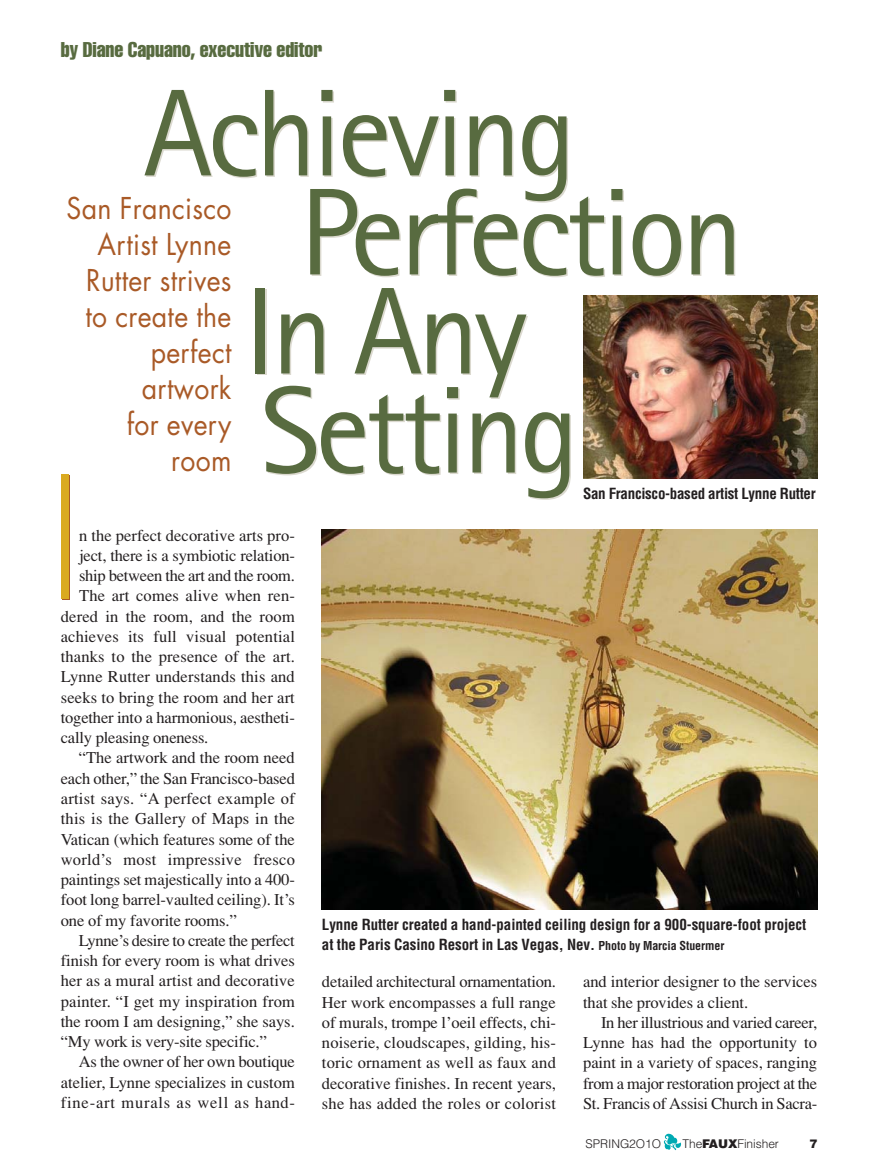
<style>
.page{position:relative;width:878px;height:1175px;background:#fff}
.page>*{position:absolute;margin:0;border:0;box-sizing:border-box;transform-origin:0 0}
.t1{font:180.45px "Rotis Sans Serif";color:#daaa20;scale:.54 1}
.t2{font:123.9px "Rotis Sans Serif";letter-spacing:-.04em;color:#586b40}
.t3{font:29.25px/36px "Futura";letter-spacing:.01em;color:#a95a27;text-align:right;scale:.91 1}
.t4{font:extra-condensed 21px "Helvetica";letter-spacing:-.005em;color:#586b40}
.t5{font:16.5px/20.2px "Times";color:#231f20;text-align:justify}
.t6{font:16.5px "Times";letter-spacing:-.02em;color:#231f20}
.t7{font:16.5px "Times";letter-spacing:.05em;color:#231f20}
.t8{font:700 condensed 15px/19.5px "Helvetica";letter-spacing:-.005em;color:#231f20}
.t9{font:300 12px "Helvetica";letter-spacing:-.005em;color:#231f20}
.t10{font:900 12px "Helvetica";color:#231f20}
.s1{font-size:12px}
.s2{font-weight:900}
</style>
<div class="page">
<img style="left:583px;top:296px;width:234px;height:182px">
<svg style="left:663px;top:1133px;width:18px;height:17px"></svg>
<img style="left:322px;top:529px;width:495px;height:381px">
<p class="t4" style="left:61px;top:42px;width:263px">by Diane Capuano, executive editor</p>
<h2 class="t2" style="left:143px;top:90px;width:434px">Achieving</h2>
<h2 class="t2" style="left:300px;top:189px;width:445px">Perfection</h2>
<h2 class="t2" style="left:244px;top:288px;width:284px">In Any</h2>
<h3 class="t3" style="left:67px;top:192px;width:183px">San Francisco<br>Artist Lynne<br>Rutter strives to create the perfect artwork<br>for every room</h3>
<h1 class="t1" style="left:52px;top:474px;width:48px">I</h1>
<h2 class="t2" style="left:260px;top:387px;width:320px">Setting</h2>
<p class="t8" style="left:583px;top:485px;width:234px">San Francisco-based artist Lynne Rutter</p>
<p class="t5" style="left:79px;top:526px;width:217px">n the perfect decorative arts pro-</p>
<p class="t5" style="left:79px;top:547px;width:217px">ject, there is a symbiotic relation-</p>
<p class="t5" style="left:79px;top:567px;width:217px">ship between the art and the room.</p>
<p class="t5" style="left:79px;top:587px;width:217px">The art comes alive when ren-</p>
<p class="t5" style="left:61px;top:607px;width:236px">dered in the room, and the room</p>
<p class="t5" style="left:61px;top:628px;width:236px">achieves its full visual potential</p>
<p class="t5" style="left:61px;top:648px;width:236px">thanks to the presence of the art.</p>
<p class="t5" style="left:61px;top:668px;width:235px">Lynne Rutter understands this and</p>
<p class="t5" style="left:61px;top:688px;width:236px">seeks to bring the room and her art</p>
<p class="t5" style="left:61px;top:709px;width:235px">together into a harmonious, aestheti-</p>
<p class="t5" style="left:61px;top:729px;width:149px">cally pleasing oneness.</p>
<p class="t5" style="left:79px;top:749px;width:217px">“The artwork and the room need</p>
<p class="t5" style="left:61px;top:769px;width:236px">each other,” the San Francisco-based</p>
<p class="t5" style="left:61px;top:790px;width:236px">artist says. “A perfect example of</p>
<p class="t5" style="left:61px;top:810px;width:236px">this is the Gallery of Maps in the</p>
<p class="t5" style="left:61px;top:830px;width:235px">Vatican (which features some of the</p>
<p class="t5" style="left:61px;top:850px;width:236px">world’s most impressive fresco</p>
<p class="t5" style="left:61px;top:871px;width:235px">paintings set majestically into a 400-</p>
<p class="t5" style="left:61px;top:891px;width:236px">foot long barrel-vaulted ceiling). It’s</p>
<p class="t5" style="left:61px;top:911px;width:178px">one of my favorite rooms.”</p>
<p class="t6" style="left:79px;top:934px;width:217px">Lynne’s desire to create the perfect</p>
<p class="t5" style="left:61px;top:952px;width:235px">finish for every room is what drives</p>
<p class="t5" style="left:61px;top:972px;width:235px">her as a mural artist and decorative</p>
<p class="t5" style="left:61px;top:992px;width:236px">painter. “I get my inspiration from</p>
<p class="t5" style="left:61px;top:1012px;width:235px">the room I am designing,” she says.</p>
<p class="t5" style="left:61px;top:1033px;width:208px">“My work is very-site specific.”</p>
<p class="t5" style="left:79px;top:1053px;width:218px">As the owner of her own boutique</p>
<p class="t5" style="left:61px;top:1073px;width:236px">atelier, Lynne specializes in custom</p>
<p class="t7" style="left:61px;top:1096px;width:235px">fine-art murals as well as hand-</p>
<p class="t8" style="left:322px;top:916px;width:486px">Lynne Rutter created a hand-painted ceiling design for a 900-square-foot project at the Paris Casino Resort in Las Vegas, Nev. <span class="s1">Photo by Marcia Stuermer</span></p>
<p class="t5" style="left:322px;top:973px;width:236px">detailed architectural ornamentation.<br>Her work encompasses a full range of murals, trompe l’oeil effects, chi&shy;noiserie, cloudscapes, gilding, his&shy;toric ornament as well as faux and decorative finishes. In recent years, she has added the roles or colorist</p>
<p class="t5" style="left:583px;top:973px;width:236px">and interior designer to the services that she provides a client.</p>
<p class="t5" style="left:583px;top:1013px;width:236px;text-indent:18px">In her illustrious and varied career, Lynne has had the opportunity to paint in a variety of spaces, ranging from a major restoration project at the St. Francis of Assisi Church in Sacra-</p>
<p class="t9" style="left:585px;top:1139px;width:77px">SPRING2O1O</p>
<p class="t9" style="left:682px;top:1139px;width:98px">The<span class="s2">FAUX</span>Finisher</p>
<p class="t10" style="left:809px;top:1139px;width:10px">7</p>
</div>
